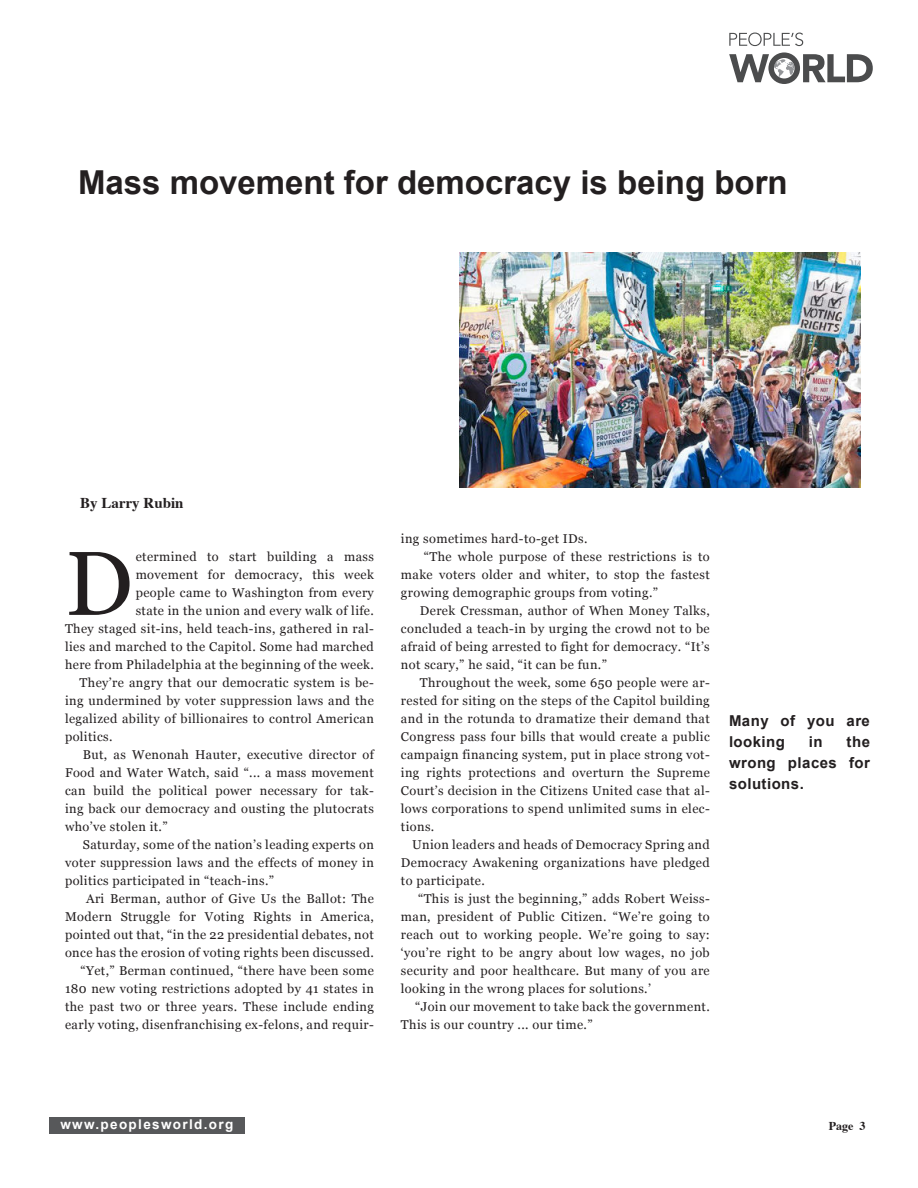
<style>
.page{position:relative;width:918px;height:1188px;background:#fff}
.page>*{position:absolute;margin:0;border:0;box-sizing:border-box;transform-origin:0 0}
.caps_paragraph{font:90.75px "Georgia";color:#231f20}
.title_arial-medium{font:700 33px "Arial";color:#231f20}
.body-text{font:700 15px/21px "Arial";letter-spacing:.03em;color:#231f20}
.by_line{font:700 15px "Times";color:#231f20}
.t1{font:700 13.5px "Arial";letter-spacing:.1em;color:#fff}
.body-text-2{font:12.75px/18px "Georgia";letter-spacing:.03em;color:#231f20;text-align:justify}
.caps_paragraph-2{font:12.75px/18px "Georgia";letter-spacing:.03em;color:#231f20;text-align:justify}
.by_line-2{font:700 12px "Times";color:#231f20}
</style>
<div class="page">
<div style="left:49px;top:1118px;width:196px;height:16px;background:#57585a"></div>
<svg style="left:729px;top:33px;width:74px;height:13px"></svg>
<svg style="left:729px;top:52px;width:144px;height:32px"></svg>
<img style="left:459px;top:253px;width:401px;height:234px">
<p class="title_arial-medium" style="left:78px;top:160px;width:711px">Mass movement for democracy is being born</p>
<p class="by_line" style="left:80px;top:489px;width:105px">By Larry Rubin</p>
<p class="caps_paragraph" style="left:65px;top:529px;width:69px">D</p>
<p class="caps_paragraph-2" style="left:136px;top:548px;width:240px">etermined to start building a mass movement for democracy, this week people came to Washington from every state in the union and every walk of life.</p>
<p class="body-text-2" style="left:65px;top:620px;width:310px">They staged sit-ins, held teach-ins, gathered in ral&shy;lies and marched to the Capitol. Some had marched here from Philadelphia at the beginning of the week.</p>
<p class="body-text-2" style="left:65px;top:674px;width:310px;text-indent:15px">They’re angry that our democratic system is be&shy;ing undermined by voter suppression laws and the legalized ability of billionaires to control American politics.</p>
<p class="body-text-2" style="left:65px;top:746px;width:310px;text-indent:18px">But, as Wenonah Hauter, executive director of Food and Water Watch, said “... a mass movement can build the political power necessary for tak&shy;ing back our democracy and ousting the plutocrats who’ve stolen it.”</p>
<p class="body-text-2" style="left:65px;top:836px;width:310px;text-indent:18px">Saturday, some of the nation’s leading experts on voter suppression laws and the effects of money in politics participated in “teach-ins.”</p>
<p class="body-text-2" style="left:65px;top:890px;width:310px;text-indent:21px">Ari Berman, author of Give Us the Ballot: The Modern Struggle for Voting Rights in America, pointed out that, “in the 22 presidential debates, not once has the erosion of voting rights been discussed.</p>
<p class="body-text-2" style="left:65px;top:962px;width:310px;text-indent:16px">“Yet,” Berman continued, “there have been some 180 new voting restrictions adopted by 41 states in the past two or three years. These include ending early voting, disenfranchising ex-felons, and requir-</p>
<p class="body-text-2" style="left:401px;top:530px;width:188px">ing sometimes hard-to-get IDs.</p>
<p class="body-text-2" style="left:401px;top:548px;width:310px;text-indent:23px">“The whole purpose of these restrictions is to make voters older and whiter, to stop the fastest growing demographic groups from voting.”</p>
<p class="body-text-2" style="left:401px;top:602px;width:310px;text-indent:19px">Derek Cressman, author of When Money Talks, concluded a teach-in by urging the crowd not to be afraid of being arrested to fight for democracy. “It’s not scary,” he said, “it can be fun.”</p>
<p class="body-text-2" style="left:401px;top:674px;width:310px;text-indent:19px">Throughout the week, some 650 people were ar&shy;rested for siting on the steps of the Capitol building and in the rotunda to dramatize their demand that Congress pass four bills that would create a public campaign financing system, put in place strong vot&shy;ing rights protections and overturn the Supreme Court’s decision in the Citizens United case that al&shy;lows corporations to spend unlimited sums in elec&shy;tions.</p>
<p class="body-text-2" style="left:401px;top:836px;width:310px;text-indent:11px">Union leaders and heads of Democracy Spring and Democracy Awakening organizations have pledged to participate.</p>
<p class="body-text-2" style="left:401px;top:890px;width:310px;text-indent:17px">“This is just the beginning,” adds Robert Weiss&shy;man, president of Public Citizen. “We’re going to reach out to working people. We’re going to say: ‘you’re right to be angry about low wages, no job security and poor healthcare. But many of you are looking in the wrong places for solutions.’</p>
<p class="body-text-2" style="left:401px;top:998px;width:310px;text-indent:14px">“Join our movement to take back the government.<br>This is our country ... our time.”</p>
<p class="body-text" style="left:729px;top:711px;width:142px">Many of you are looking</p>
<p class="body-text" style="left:729px;top:732px;width:143px;text-align:justify;text-indent:118px">the wrong places for solutions.</p>
<p class="body-text" style="left:809px;top:732px;width:15px">in</p>
<p class="t1" style="left:60px;top:1116px;width:174px">www.peoplesworld.org</p>
<p class="by_line-2" style="left:829px;top:1114px;width:38px">Page 3</p>
</div>
